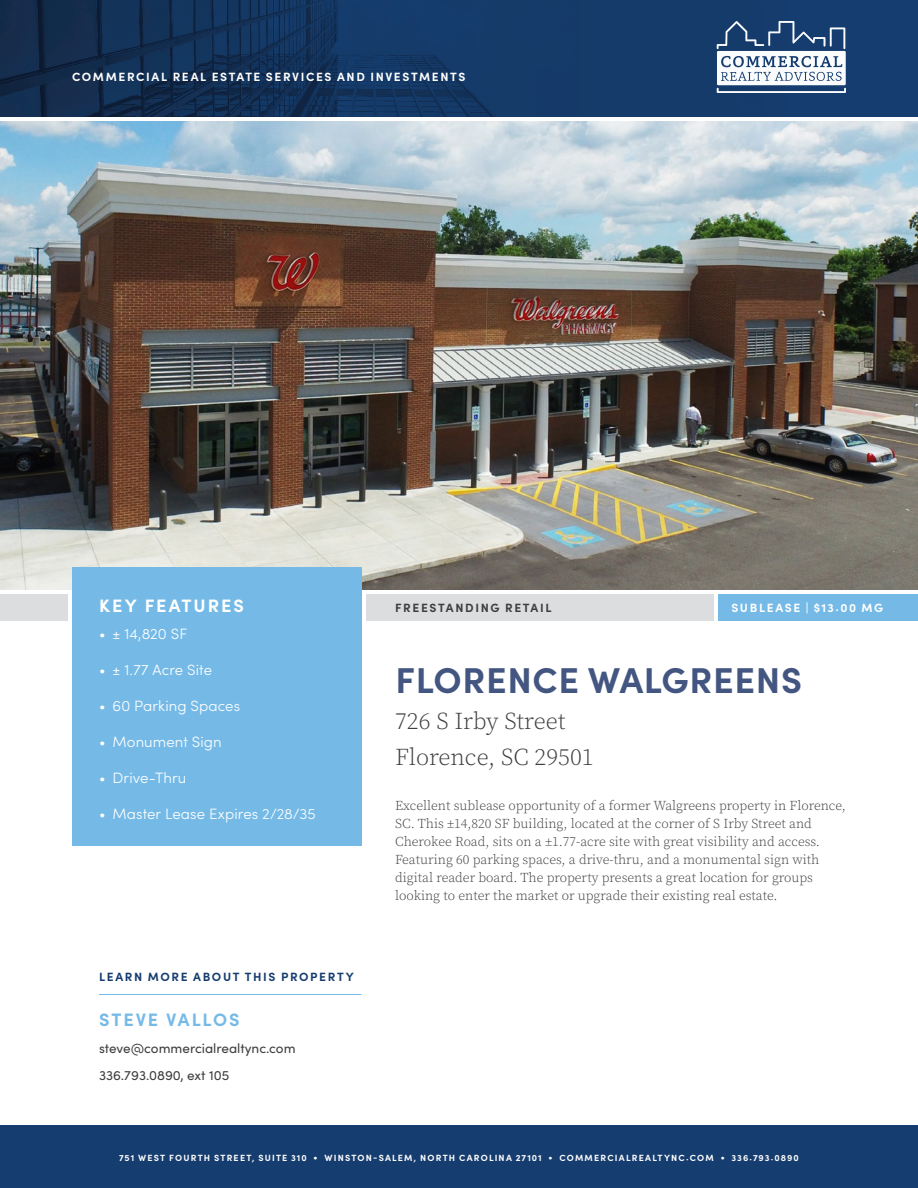
<style>
.page{position:relative;width:918px;height:1188px;background:#fff}
.page>*{position:absolute;margin:0;border:0;box-sizing:border-box;transform-origin:0 0}
.t1{font:700 36px "Sofia Pro";letter-spacing:.02em;color:#435681}
.t2{font:300 24px/36px "Source Serif Pro";color:#3e3e3f}
.t3{font:700 18px "Sofia Pro";letter-spacing:.1em;color:#75bae7}
.t4{font:700 18px "Sofia Pro";letter-spacing:.11em;color:#fff}
.t5{font:300 15px "Sofia Pro";letter-spacing:.005em;color:#fff}
.t6{font:300 13.5px/18px "Source Serif Pro";color:#3e3e3f}
.t7{font:13.5px/27px "Sofia Pro";color:#3e3e3f}
.t8{font:700 12px "Sofia Pro";letter-spacing:.135em;color:#fff}
.t9{font:700 12px "Sofia Pro";letter-spacing:.135em;color:#163d6f}
.t10{font:700 12px "Sofia Pro";letter-spacing:.135em;color:#3e3e3f}
.t11{font:700 9px "Sofia Pro";letter-spacing:.135em;color:#fff}
</style>
<div class="page">
<img style="left:0;top:0;width:918px;height:117px">
<img style="left:0;top:122px;width:918px;height:468px">
<div style="left:366px;top:594px;width:348px;height:27px;background:#dcdddf"></div>
<div style="left:0;top:594px;width:68px;height:27px;background:#dcdddf"></div>
<div style="left:718px;top:594px;width:200px;height:27px;background:#75bae7"></div>
<div style="left:717px;top:51px;width:129px;height:34px;background:#fbfcfd"></div>
<svg style="left:721px;top:56px;width:121px;height:25px"></svg>
<svg style="left:717px;top:88px;width:129px;height:5px"></svg>
<svg style="left:717px;top:21px;width:128px;height:28px;background:#335580"></svg>
<hr style="left:99px;top:994px;width:262px;height:1px;background:#75bae7">
<div style="left:0;top:1125px;width:918px;height:63px;background:#163d6f"></div>
<div style="left:72px;top:567px;width:289px;height:279px;background:#75bae7"></div>
<p class="t8" style="left:72px;top:68px;width:395px">COMMERCIAL REAL ESTATE SERVICES AND INVESTMENTS</p>
<h3 class="t4" style="left:99px;top:592px;width:146px">KEY FEATURES</h3>
<p class="t5" style="left:99px;top:623px;width:90px">• ± 14,820 SF</p>
<p class="t5" style="left:99px;top:659px;width:115px">• ± 1.77 Acre Site</p>
<p class="t5" style="left:99px;top:695px;width:143px">• 60 Parking Spaces</p>
<p class="t5" style="left:99px;top:731px;width:124px">• Monument Sign</p>
<p class="t5" style="left:99px;top:767px;width:89px">• Drive-Thru</p>
<p class="t5" style="left:99px;top:803px;width:218px">• Master Lease Expires 2/28/35</p>
<p class="t9" style="left:99px;top:968px;width:256px">LEARN MORE ABOUT THIS PROPERTY</p>
<h3 class="t3" style="left:99px;top:1006px;width:142px">STEVE VALLOS</h3>
<p class="t7" style="left:99px;top:1034px;width:198px">steve@commercialrealtync.com<br>336.793.0890, ext 105</p>
<p class="t10" style="left:395px;top:599px;width:158px">FREESTANDING RETAIL</p>
<p class="t8" style="left:731px;top:599px;width:153px">SUBLEASE | $13.00 MG</p>
<h1 class="t1" style="left:395px;top:653px;width:408px">FLORENCE WALGREENS</h1>
<h2 class="t2" style="left:395px;top:703px;width:200px">726 S Irby Street<br>Florence, SC 29501</h2>
<p class="t6" style="left:395px;top:797px;width:452px">Excellent sublease opportunity of a former Walgreens property in Florence, SC. This ±14,820 SF building, located at the corner of S Irby Street and Cherokee Road, sits on a ±1.77-acre site with great visibility and access.<br>Featuring 60 parking spaces, a drive-thru, and a monumental sign with digital reader board. The property presents a great location for groups looking to enter the market or upgrade their existing real estate.</p>
<p class="t11" style="left:119px;top:1151px;width:681px">751 WEST FOURTH STREET, SUITE 310 • WINSTON-SALEM, NORTH CAROLINA 27101 • COMMERCIALREALTYNC.COM • 336.793.0890</p>
</div>
